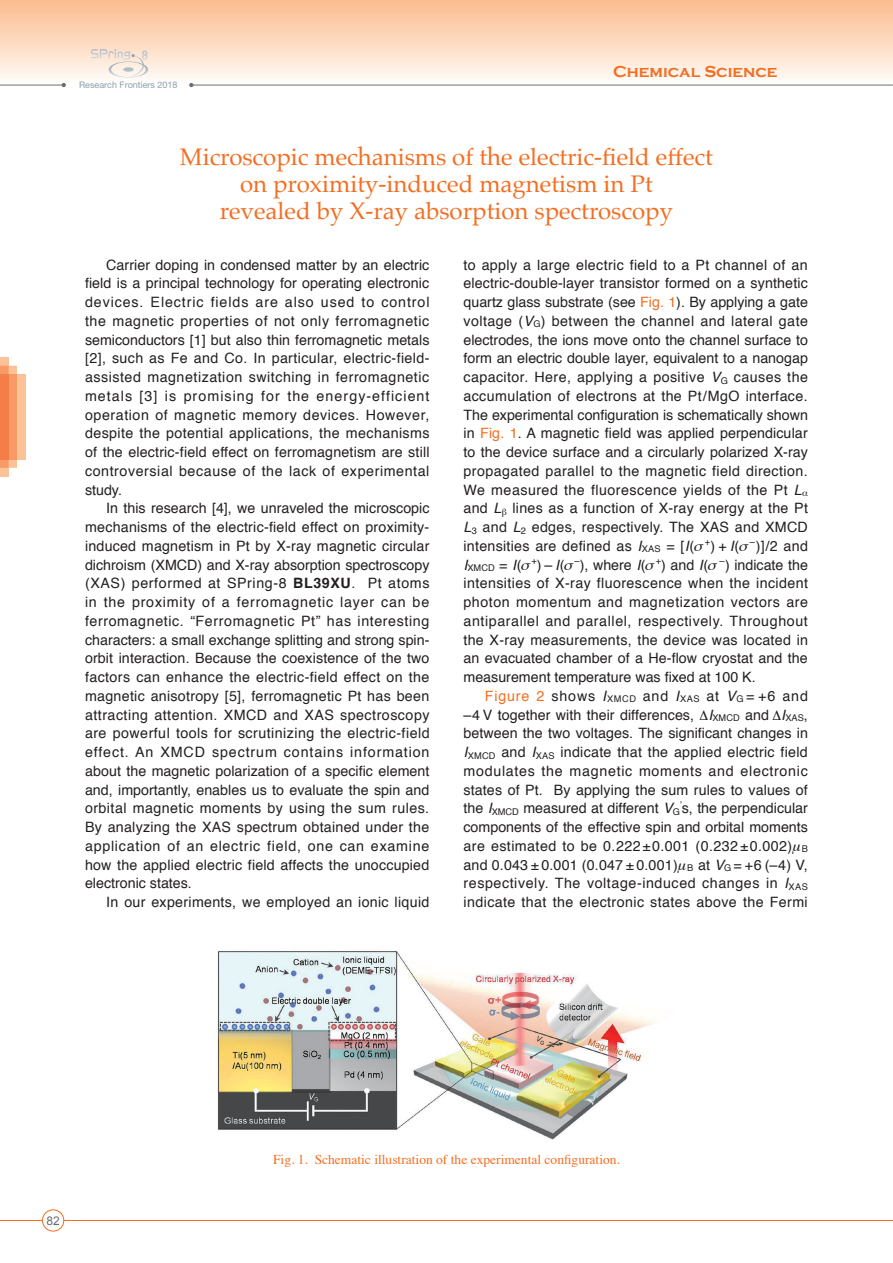
<style>
.page{position:relative;width:893px;height:1263px;background:#fff}
.page>*{position:absolute;margin:0;border:0;box-sizing:border-box;transform-origin:0 0}
.t1{font:24px/27px "Palatino";color:#f36e21;text-align:center}
.t2{font:700 16.5px "Copperplate Gothic";color:#f36e21}
.t3{font:14.25px/18.8px "Helvetica";letter-spacing:.02em;color:#231f20;text-align:justify}
.t4{font:13.5px "Times";color:#f36e21}
.t5{font:12px "Arial";color:#6c6d70}
.t6{font:9px "Helvetica Neue";color:#8c9fab}
.s1{font-weight:700}
.s2{color:#f36e21}
.s3{font-style:italic}
</style>
<div class="page">
<div style="left:0;top:0;width:893px;height:85px;background:linear-gradient(to bottom,#fbbb8d,#fffdf9)"></div>
<hr style="left:191px;top:85px;width:701px;height:1px;background:#6c6d70">
<hr style="left:0;top:85px;width:64px;height:1px;background:#6c6d70">
<svg style="left:62px;top:83px;width:4px;height:4px"></svg>
<svg style="left:189px;top:83px;width:4px;height:4px"></svg>
<svg style="left:91px;top:49px;width:57px;height:29px;background:#f0e4da"></svg>
<svg style="left:0;top:1209px;width:893px;height:22px"></svg>
<div style="left:0;top:357px;width:9px;height:119px;background:#fbc197"></div>
<svg style="left:0;top:366px;width:17px;height:102px"></svg>
<div style="left:17px;top:374px;width:9px;height:85px;background:#fbc197"></div>
<div style="left:9px;top:374px;width:8px;height:85px;background:#f89a65"></div>
<div style="left:0;top:374px;width:9px;height:85px;background:#f47e47"></div>
<img style="left:217px;top:951px;width:439px;height:189px">
<p class="t6" style="left:79px;top:78px;width:100px">Research Frontiers 2018</p>
<p class="t2" style="left:613px;top:63px;width:166px">Chemical Science</p>
<h1 class="t1" style="left:180px;top:143px;width:535px">Microscopic mechanisms of the electric-field effect on proximity-induced magnetism in Pt<br>revealed by X-ray absorption spectroscopy</h1>
<p class="t3" style="left:85px;top:256px;width:346px;text-indent:21px">Carrier doping in condensed matter by an electric field is a principal technology for operating electronic devices. Electric fields are also used to control the magnetic properties of not only ferromagnetic semiconductors [1] but also thin ferromagnetic metals [2], such as Fe and Co. In particular, electric-field&shy;assisted magnetization switching in ferromagnetic metals [3] is promising for the energy-efficient operation of magnetic memory devices. However, despite the potential applications, the mechanisms of the electric-field effect on ferromagnetism are still controversial because of the lack of experimental study.</p>
<p class="t3" style="left:85px;top:499px;width:346px;text-indent:21px">In this research [4], we unraveled the microscopic mechanisms of the electric-field effect on proximity&shy;induced magnetism in Pt by X-ray magnetic circular dichroism (XMCD) and X-ray absorption spectroscopy (XAS) performed at SPring-8 <span class="s1">BL39XU</span>. Pt atoms in the proximity of a ferromagnetic layer can be ferromagnetic. “Ferromagnetic Pt” has interesting characters: a small exchange splitting and strong spin&shy;orbit interaction. Because the coexistence of the two factors can enhance the electric-field effect on the magnetic anisotropy [5], ferromagnetic Pt has been attracting attention. XMCD and XAS spectroscopy are powerful tools for scrutinizing the electric-field effect. An XMCD spectrum contains information about the magnetic polarization of a specific element and, importantly, enables us to evaluate the spin and orbital magnetic moments by using the sum rules.<br>By analyzing the XAS spectrum obtained under the application of an electric field, one can examine how the applied electric field affects the unoccupied electronic states.</p>
<p class="t3" style="left:106px;top:893px;width:325px">In our experiments, we employed an ionic liquid</p>
<p class="t3" style="left:463px;top:256px;width:346px;text-align:left">to apply a large electric field to a Pt channel of an electric-double-layer transistor formed on a synthetic quartz glass substrate (see <span class="s2">Fig. 1</span>). By applying a gate voltage (<span class="s3">V</span><sub>G</sub>) between the channel and lateral gate electrodes, the ions move onto the channel surface to form an electric double layer, equivalent to a nanogap capacitor. Here, applying a positive <span class="s3">V</span><sub>G</sub> causes the accumulation of electrons at the Pt/MgO interface.<br>The experimental configuration is schematically shown in <span class="s2">Fig. 1</span>. A magnetic field was applied perpendicular to the device surface and a circularly polarized X-ray propagated parallel to the magnetic field direction.<br>We measured the fluorescence yields of the Pt <span class="s3">L </span>and <span class="s3">L</span> lines as a function of X-ray energy at the Pt <span class="s3">L</span><sub>3</sub> and <span class="s3">L</span><sub>2</sub> edges, respectively. The XAS and XMCD intensities are defined as <span class="s3">I</span><sub>XAS</sub> = [<span class="s3">I</span>( <sup>+</sup>) + <span class="s3">I</span>( <sup>–</sup>)]/2 and <span class="s3">I</span><sub>XMCD</sub> = <span class="s3">I</span>( <sup>+</sup>) – <span class="s3">I</span>( <sup>–</sup>), where <span class="s3">I</span>( <sup>+</sup>) and <span class="s3">I</span>( <sup>–</sup>) indicate the intensities of X-ray fluorescence when the incident photon momentum and magnetization vectors are antiparallel and parallel, respectively. Throughout the X-ray measurements, the device was located in an evacuated chamber of a He-flow cryostat and the measurement temperature was fixed at 100 K.</p>
<p class="t3" style="left:463px;top:687px;width:346px;text-indent:21px"><span class="s2">Figure 2</span> shows <span class="s3">I</span><sub>XMCD</sub> and <span class="s3">I</span><sub>XAS</sub> at <span class="s3">V</span><sub>G</sub> = +6 and –4 V together with their differences, <span class="s3">I</span><sub>XMCD</sub> and <span class="s3">I</span><sub>XAS</sub>, between the two voltages. The significant changes in <span class="s3">I</span><sub>XMCD</sub> and <span class="s3">I</span><sub>XAS</sub> indicate that the applied electric field modulates the magnetic moments and electronic states of Pt. By applying the sum rules to values of the <span class="s3">I</span><sub>XMCD</sub> measured at different <span class="s3">V</span><sub>G</sub><sup>’</sup>s, the perpendicular components of the effective spin and orbital moments are estimated to be 0.222±0.001 (0.232±0.002) <sub>B </sub>and 0.043 ± 0.001 (0.047 ± 0.001) <sub>B</sub> at <span class="s3">V</span><sub>G</sub> = +6 (–4) V, respectively. The voltage-induced changes in <span class="s3">I</span><sub>XAS </sub>indicate that the electronic states above the Fermi</p>
<p class="t5" style="left:46px;top:1213px;width:15px">82</p>
<p class="t4" style="left:273px;top:1146px;width:348px">Fig. 1. Schematic illustration of the experimental configuration.</p>
</div>
